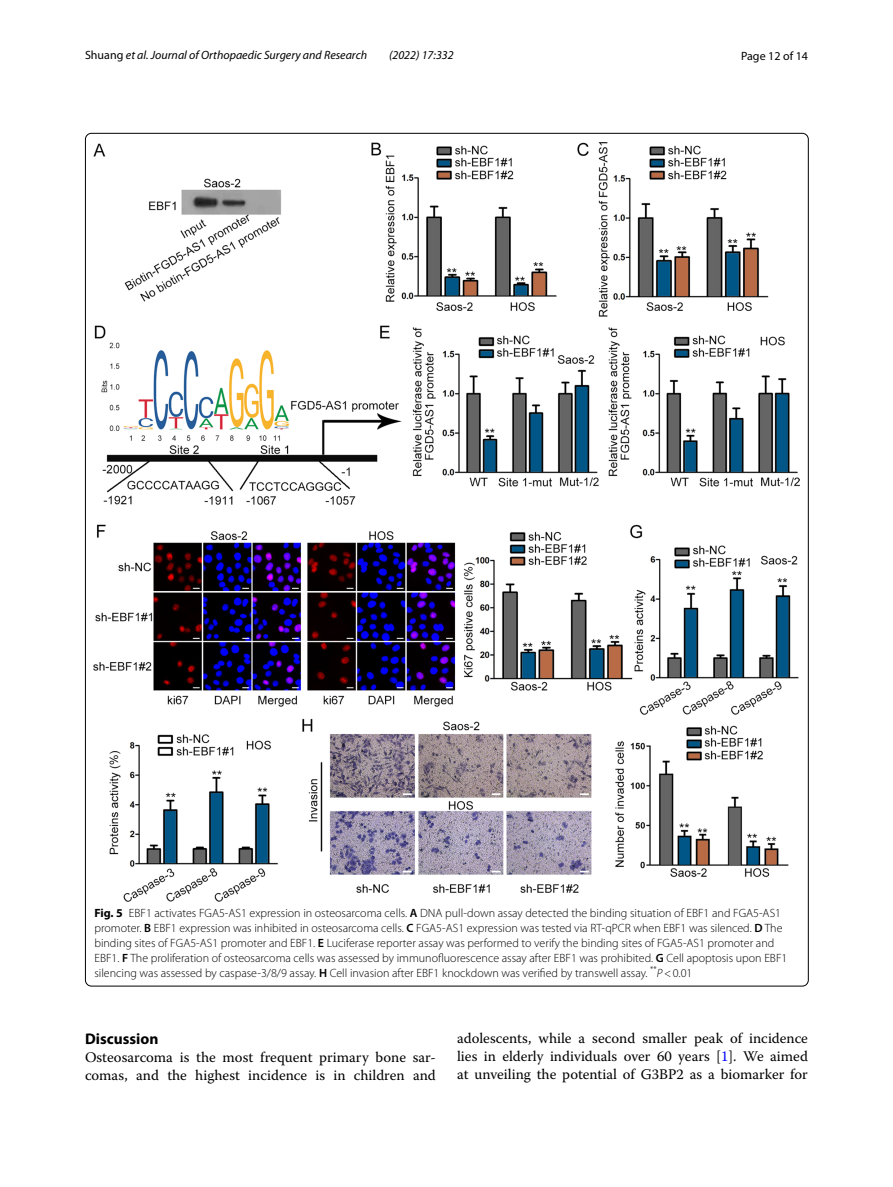
<style>
.page{position:relative;width:893px;height:1187px;background:#fff}
.page>*{position:absolute;margin:0;border:0;box-sizing:border-box;transform-origin:0 0}
.t1{font:700 15.45px "Myriad Pro";color:#000}
.t2{font:14.7px/18px "Warnock Pro";color:#000}
.t3{font:300 12px/15px "Myriad Pro";color:#000}
.t4{font:italic 12px "Myriad Pro";color:#000}
.t5{font:12px "Myriad Pro";color:#000}
.s1{font-style:normal}
.s2{font-weight:700}
.s3{font-weight:600}
.s4{font-style:italic}
.s5{color:#00f}
</style>
<div class="page">
<img style="left:94px;top:142px;width:706px;height:759px">
<p class="t4" style="left:85px;top:48px;width:284px"><span class="s1">Shuang</span> et al. Journal of Orthopaedic Surgery and Research</p>
<p class="t4" style="left:389px;top:48px;width:66px">(2022) 17:332</p>
<p class="t5" style="left:741px;top:48px;width:68px">Page 12 of 14</p>
<p class="t3" style="left:94px;top:905px;width:694px"><span class="s2">Fig. 5</span> EBF1 activates FGA5-AS1 expression in osteosarcoma cells. <span class="s3">A</span> DNA pull-down assay detected the binding situation of EBF1 and FGA5-AS1 promoter. <span class="s3">B</span> EBF1 expression was inhibited in osteosarcoma cells. <span class="s3">C</span> FGA5-AS1 expression was tested via RT-qPCR when EBF1 was silenced. <span class="s3">D</span> The binding sites of FGA5-AS1 promoter and EBF1. <span class="s3">E</span> Luciferase reporter assay was performed to verify the binding sites of FGA5-AS1 promoter and EBF1. <span class="s3">F</span> The proliferation of osteosarcoma cells was assessed by immunofluorescence assay after EBF1 was prohibited. <span class="s3">G</span> Cell apoptosis upon EBF1 silencing was assessed by caspase-3/8/9 assay. <span class="s3">H</span> Cell invasion after EBF1 knockdown was verified by transwell assay. <sup>**</sup><span class="s4">P</span>&lt;0.01</p>
<p class="t1" style="left:85px;top:1028px;width:75px">Discussion</p>
<p class="t2" style="left:85px;top:1047px;width:352px">Osteosarcoma is the most frequent primary bone sar&shy;comas, and the highest incidence is in children and</p>
<p class="t2" style="left:457px;top:1029px;width:352px;text-align:justify">adolescents, while a second smaller peak of incidence lies in elderly individuals over 60 years [<span class="s5">1</span>]. We aimed at unveiling the potential of G3BP2 as a biomarker for</p>
</div>
